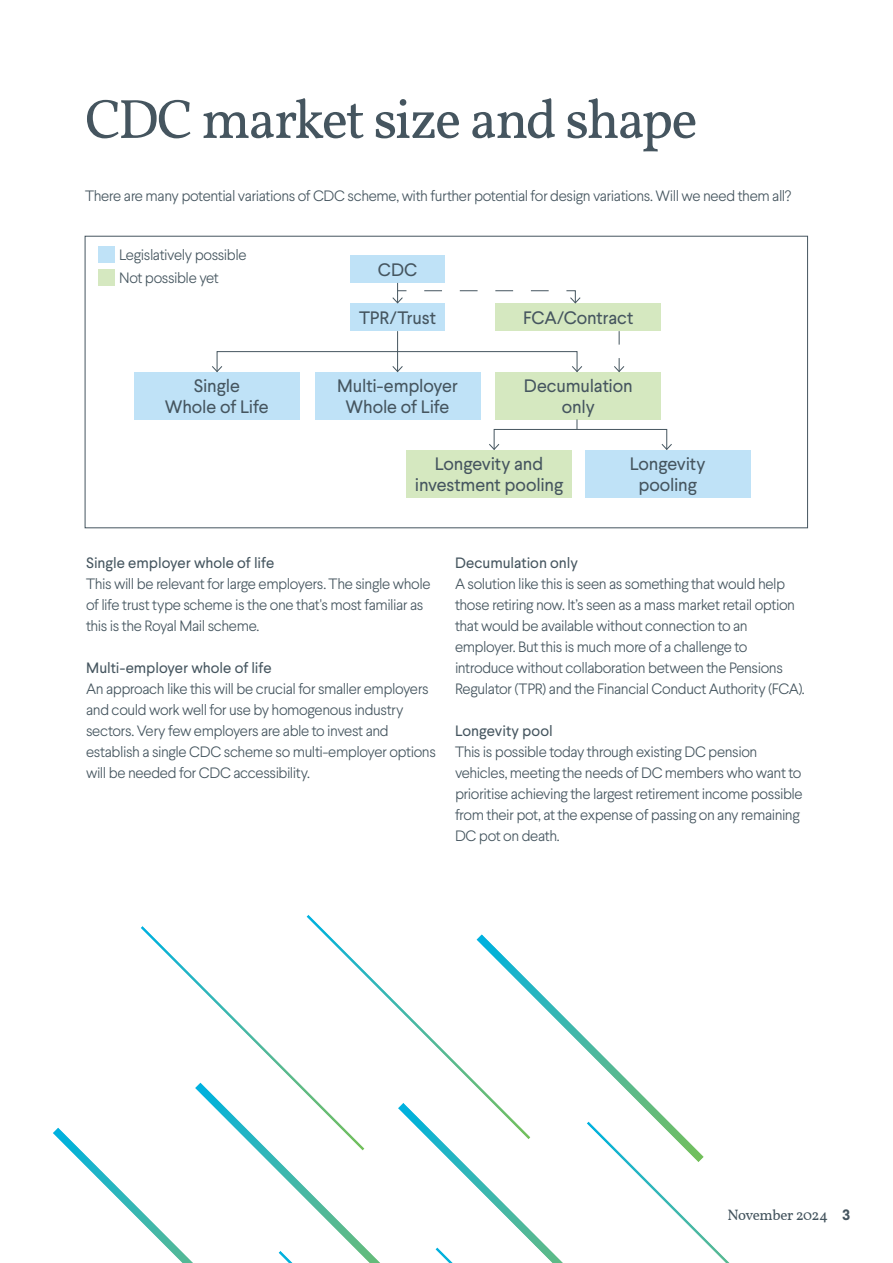
<style>
.page{position:relative;width:893px;height:1263px;background:#fff}
.page>*{position:absolute;margin:0;border:0;box-sizing:border-box;transform-origin:0 0}
.page_heading{font:55.5px "Vollkorn";letter-spacing:-.04em;color:#45555f}
.body_heading_blue_12pt{font:18px/21px "Larsseit";letter-spacing:-.01em;color:#45555f;text-align:center}
.body_copy{font:300 15px/21px "Larsseit";letter-spacing:-.03em;color:#45555f}
.body_heading_2{font:15px "Larsseit";color:#45555f}
.t1{font:15px "Vollkorn";letter-spacing:-.035em;color:#45555f}
.s1{font-family:"Larsseit";font-weight:700}
</style>
<div class="page">
<div style="left:350px;top:255px;width:95px;height:28px;background:#bfe2f7"></div>
<div style="left:350px;top:303px;width:95px;height:28px;background:#bfe2f7"></div>
<div style="left:495px;top:303px;width:166px;height:28px;background:#d5e8c0"></div>
<div style="left:315px;top:372px;width:165px;height:47px;background:#bfe2f7"></div>
<div style="left:495px;top:372px;width:166px;height:47px;background:#d5e8c0"></div>
<div style="left:406px;top:450px;width:166px;height:47px;background:#d5e8c0"></div>
<div style="left:585px;top:450px;width:165px;height:47px;background:#bfe2f7"></div>
<div style="left:134px;top:372px;width:166px;height:47px;background:#bfe2f7"></div>
<svg style="left:392px;top:283px;width:189px;height:21px"></svg>
<hr style="left:397px;top:331px;width:1px;height:40px;background:#45555f">
<svg style="left:392px;top:365px;width:11px;height:8px"></svg>
<div style="left:217px;top:351px;width:360px;height:21px;border:1px solid #45555f"></div>
<svg style="left:212px;top:365px;width:11px;height:7px"></svg>
<svg style="left:571px;top:365px;width:12px;height:7px"></svg>
<div style="left:494px;top:429px;width:173px;height:21px;border:1px solid #45555f"></div>
<svg style="left:489px;top:443px;width:11px;height:7px"></svg>
<svg style="left:661px;top:443px;width:11px;height:7px"></svg>
<svg style="left:614px;top:331px;width:11px;height:41px"></svg>
<img style="left:53px;top:915px;width:677px;height:348px">
<div style="left:98px;top:246px;width:17px;height:17px;background:#bfe2f7"></div>
<div style="left:98px;top:269px;width:17px;height:17px;background:#d5e8c0"></div>
<p class="page_heading" style="left:85px;top:78px;width:614px">CDC market size and shape</p>
<p class="body_copy" style="left:85px;top:185px;width:707px">There are many potential variations of CDC scheme, with further potential for design variations. Will we need them all?</p>
<p class="body_copy" style="left:119px;top:244px;width:129px">Legislatively possible</p>
<p class="body_copy" style="left:119px;top:268px;width:101px">Not possible yet</p>
<p class="body_heading_blue_12pt" style="left:194px;top:375px;width:48px">Single</p>
<p class="body_heading_blue_12pt" style="left:165px;top:396px;width:106px">Whole of Life</p>
<p class="body_heading_blue_12pt" style="left:378px;top:259px;width:41px">CDC</p>
<p class="body_heading_blue_12pt" style="left:359px;top:307px;width:78px">TPR/Trust</p>
<p class="body_heading_blue_12pt" style="left:523px;top:307px;width:112px">FCA/Contract</p>
<p class="body_heading_blue_12pt" style="left:337px;top:375px;width:122px">Multi-employer<br>Whole of Life</p>
<p class="body_heading_blue_12pt" style="left:524px;top:375px;width:110px">Decumulation only</p>
<p class="body_heading_blue_12pt" style="left:415px;top:453px;width:150px">Longevity and investment pooling</p>
<p class="body_heading_blue_12pt" style="left:630px;top:453px;width:77px">Longevity pooling</p>
<p class="body_heading_2" style="left:86px;top:554px;width:190px">Single employer whole of life</p>
<p class="body_copy" style="left:86px;top:573px;width:346px">This will be relevant for large employers. The single whole of life trust type scheme is the one that's most familiar as this is the Royal Mail scheme.</p>
<p class="body_heading_2" style="left:86px;top:659px;width:187px">Multi-employer whole of life</p>
<p class="body_copy" style="left:86px;top:678px;width:351px">An approach like this will be crucial for smaller employers and could work well for use by homogenous industry sectors. Very few employers are able to invest and establish a single CDC scheme so multi-employer options will be needed for CDC accessibility.</p>
<p class="body_heading_2" style="left:455px;top:554px;width:124px">Decumulation only</p>
<p class="body_copy" style="left:455px;top:573px;width:351px">A solution like this is seen as something that would help those retiring now. It’s seen as a mass market retail option that would be available without connection to an employer. But this is much more of a challenge to introduce without collaboration between the Pensions Regulator (TPR) and the Financial Conduct Authority (FCA).</p>
<p class="body_heading_2" style="left:455px;top:722px;width:99px">Longevity pool</p>
<p class="body_copy" style="left:455px;top:741px;width:349px">This is possible today through existing DC pension vehicles, meeting the needs of DC members who want to prioritise achieving the largest retirement income possible from their pot, at the expense of passing on any remaining DC pot on death.</p>
<p class="t1" style="left:727px;top:1204px;width:124px">November 2024 <span class="s1">3</span></p>
</div>
